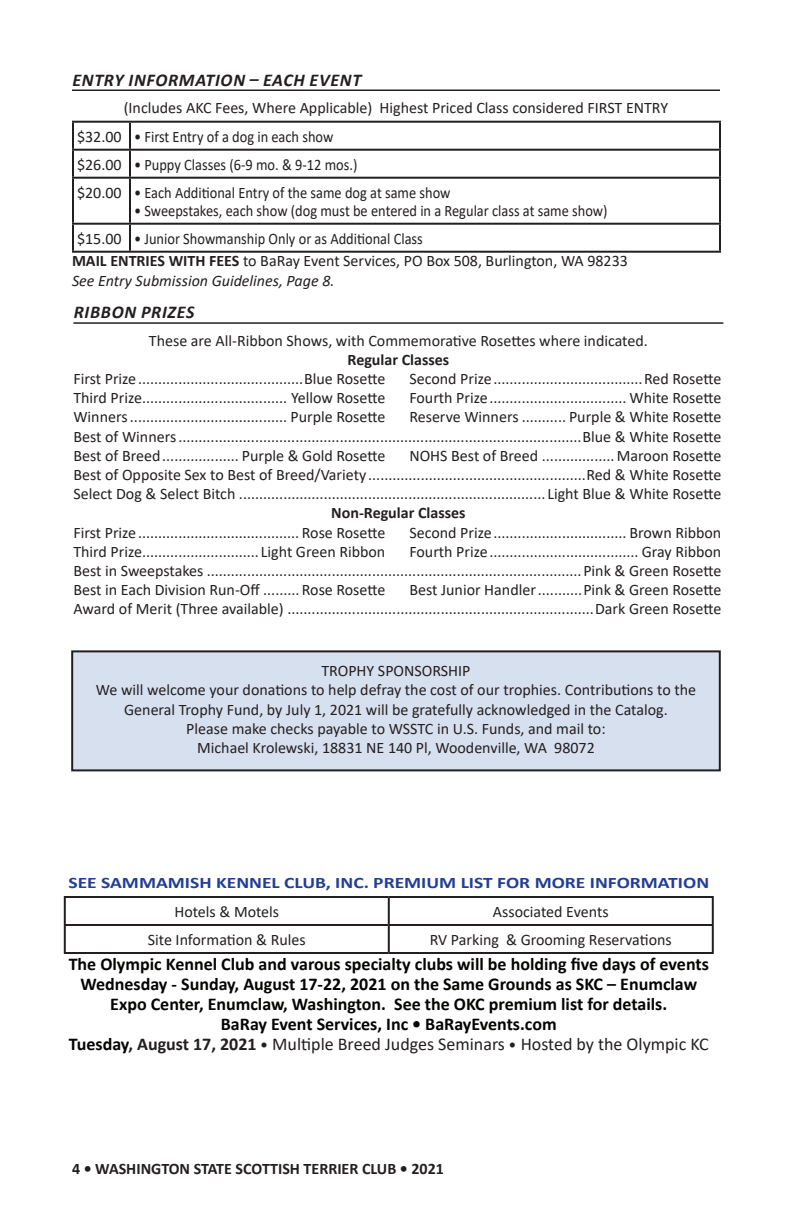
<style>
.page{position:relative;width:792px;height:1224px;background:#fff}
.page>*{position:absolute;margin:0;border:0;box-sizing:border-box;transform-origin:0 0}
.MainText27{font:700 18px/20px "Calibri";color:#040503;text-align:center}
.MainText27-2{font:18px "Calibri";color:#231f20}
.PLHeaders{font:italic 700 18px "Calibri";letter-spacing:.04em;color:#231f20}
.MainText27-3{font:16px/19.2px "Calibri";color:#231f20;text-align:center}
.MainText27-4{font:16px "Calibri";color:#231f20;scale:.9 1}
.MainText13{font:16px "Calibri";color:#231f20}
.MainText27-5{font:700 16px "Calibri";color:#231f20}
.MainText27-6{font:700 16px "Calibri";color:#223e96;scale:1.22 1}
.MainText27-7{font:italic 16px "Calibri";color:#231f20}
.s1{font-weight:700}
.s2{font-weight:700;color:#040503}
.s3{font-size:16px}
</style>
<div class="page">
<hr style="left:72px;top:90px;width:648px;height:1px;background:#231f20">
<hr style="left:72px;top:121px;width:58px;height:2px;background:#231f20">
<hr style="left:72px;top:123px;width:2px;height:26px;background:#231f20">
<hr style="left:130px;top:121px;width:591px;height:2px;background:#231f20">
<hr style="left:129px;top:123px;width:2px;height:26px;background:#231f20">
<hr style="left:719px;top:123px;width:2px;height:26px;background:#231f20">
<hr style="left:72px;top:149px;width:58px;height:2px;background:#231f20">
<hr style="left:72px;top:151px;width:2px;height:26px;background:#231f20">
<hr style="left:130px;top:149px;width:591px;height:2px;background:#231f20">
<hr style="left:129px;top:151px;width:2px;height:26px;background:#231f20">
<hr style="left:719px;top:151px;width:2px;height:26px;background:#231f20">
<hr style="left:72px;top:177px;width:58px;height:2px;background:#231f20">
<hr style="left:72px;top:179px;width:2px;height:44px;background:#231f20">
<hr style="left:130px;top:177px;width:591px;height:2px;background:#231f20">
<hr style="left:129px;top:179px;width:2px;height:44px;background:#231f20">
<hr style="left:719px;top:179px;width:2px;height:44px;background:#231f20">
<hr style="left:72px;top:223px;width:58px;height:2px;background:#231f20">
<hr style="left:72px;top:225px;width:2px;height:26px;background:#231f20">
<hr style="left:130px;top:223px;width:591px;height:2px;background:#231f20">
<hr style="left:129px;top:225px;width:2px;height:26px;background:#231f20">
<hr style="left:719px;top:225px;width:2px;height:26px;background:#231f20">
<hr style="left:72px;top:251px;width:58px;height:2px;background:#231f20">
<hr style="left:130px;top:251px;width:591px;height:2px;background:#231f20">
<hr style="left:73px;top:322px;width:650px;height:2px;background:#231f20">
<div style="left:72px;top:651px;width:648px;height:119px;background:#d7e0ef"></div>
<div style="left:71px;top:650px;width:650px;height:121px;border:2px solid #231f20"></div>
<hr style="left:64px;top:896px;width:325px;height:2px;background:#231f20">
<hr style="left:64px;top:898px;width:2px;height:26px;background:#231f20">
<hr style="left:389px;top:896px;width:325px;height:2px;background:#231f20">
<hr style="left:388px;top:898px;width:2px;height:26px;background:#231f20">
<hr style="left:712px;top:898px;width:2px;height:26px;background:#231f20">
<hr style="left:64px;top:924px;width:325px;height:2px;background:#231f20">
<hr style="left:64px;top:926px;width:2px;height:26px;background:#231f20">
<hr style="left:389px;top:924px;width:325px;height:2px;background:#231f20">
<hr style="left:388px;top:926px;width:2px;height:26px;background:#231f20">
<hr style="left:712px;top:926px;width:2px;height:26px;background:#231f20">
<hr style="left:64px;top:952px;width:325px;height:2px;background:#231f20">
<hr style="left:389px;top:952px;width:325px;height:2px;background:#231f20">
<p class="PLHeaders" style="left:72px;top:67px;width:291px">ENTRY INFORMATION – EACH EVENT</p>
<p class="MainText27-3" style="left:124px;top:97px;width:546px">(Includes AKC Fees, Where Applicable) Highest Priced Class considered FIRST ENTRY</p>
<p class="MainText27-3" style="left:77px;top:126px;width:46px">$32.00</p>
<p class="MainText27-4" style="left:134px;top:125px;width:223px">• First Entry of a dog in each show</p>
<p class="MainText27-3" style="left:77px;top:154px;width:46px">$26.00</p>
<p class="MainText27-4" style="left:134px;top:153px;width:250px">• Puppy Classes (6-9 mo. &amp; 9-12 mos.)</p>
<p class="MainText27-3" style="left:77px;top:182px;width:46px">$20.00</p>
<p class="MainText27-4" style="left:134px;top:181px;width:353px">• Each Additional Entry of the same dog at same show</p>
<p class="MainText27-4" style="left:134px;top:199px;width:528px">• Sweepstakes, each show (dog must be entered in a Regular class at same show)</p>
<p class="MainText27-3" style="left:77px;top:228px;width:46px">$15.00</p>
<p class="MainText27-4" style="left:134px;top:227px;width:322px">• Junior Showmanship Only or as Additional Class</p>
<p class="MainText27-3" style="left:72px;top:251px;width:557px"><span class="s1">MAIL ENTRIES WITH FEES</span> to BaRay Event Services, PO Box 508, Burlington, WA 98233</p>
<p class="MainText27-7" style="left:72px;top:269px;width:264px">See Entry Submission Guidelines, Page 8.</p>
<p class="PLHeaders" style="left:74px;top:300px;width:122px">RIBBON PRIZES</p>
<p class="MainText13" style="left:149px;top:329px;width:500px">These are All-Ribbon Shows, with Commemorative Rosettes where indicated.</p>
<p class="MainText27-5" style="left:348px;top:348px;width:103px">Regular Classes</p>
<p class="MainText27-3" style="left:73px;top:369px;width:314px">First Prize.........................................Blue Rosette</p>
<p class="MainText27-3" style="left:409px;top:369px;width:314px">Second Prize.....................................Red Rosette</p>
<p class="MainText27-3" style="left:73px;top:388px;width:314px">Third Prize.................................... Yellow Rosette</p>
<p class="MainText27-3" style="left:409px;top:388px;width:314px">Fourth Prize.................................. White Rosette</p>
<p class="MainText27-3" style="left:73px;top:407px;width:314px">Winners....................................... Purple Rosette</p>
<p class="MainText27-3" style="left:409px;top:407px;width:314px">Reserve Winners ........... Purple &amp; White Rosette</p>
<p class="MainText27-3" style="left:73px;top:426px;width:650px">Best of Winners....................................................................................................Blue &amp; White Rosette</p>
<p class="MainText27-3" style="left:73px;top:445px;width:314px">Best of Breed................... Purple &amp; Gold Rosette</p>
<p class="MainText27-3" style="left:409px;top:445px;width:314px">NOHS Best of Breed .................. Maroon Rosette</p>
<p class="MainText27-3" style="left:73px;top:465px;width:650px">Best of Opposite Sex to Best of Breed/Variety ......................................................Red &amp; White Rosette</p>
<p class="MainText27-3" style="left:73px;top:484px;width:650px">Select Dog &amp; Select Bitch ............................................................................ Light Blue &amp; White Rosette</p>
<p class="MainText27-5" style="left:331px;top:502px;width:136px">Non-Regular Classes</p>
<p class="MainText27-3" style="left:73px;top:522px;width:314px">First Prize........................................ Rose Rosette</p>
<p class="MainText27-3" style="left:409px;top:522px;width:313px">Second Prize................................. Brown Ribbon</p>
<p class="MainText27-3" style="left:73px;top:541px;width:313px">Third Prize............................. Light Green Ribbon</p>
<p class="MainText27-3" style="left:409px;top:541px;width:313px">Fourth Prize..................................... Gray Ribbon</p>
<p class="MainText27-3" style="left:73px;top:561px;width:650px">Best in Sweepstakes .............................................................................................Pink &amp; Green Rosette</p>
<p class="MainText13" style="left:73px;top:579px;width:314px">Best in Each Division Run-Off ......... Rose Rosette</p>
<p class="MainText13" style="left:409px;top:579px;width:314px">Best Junior Handler...........Pink &amp; Green Rosette</p>
<p class="MainText27-3" style="left:73px;top:599px;width:650px">Award of Merit (Three available) ............................................................................Dark Green Rosette</p>
<p class="MainText27-3" style="left:321px;top:661px;width:151px">TROPHY SPONSORSHIP</p>
<p class="MainText27-3" style="left:96px;top:680px;width:602px">We will welcome your donations to help defray the cost of our trophies. Contributions to the<br>General Trophy Fund, by July 1, 2021 will be gratefully acknowledged in the Catalog.</p>
<p class="MainText27-3" style="left:186px;top:718px;width:421px">Please make checks payable to WSSTC in U.S. Funds, and mail to:</p>
<p class="MainText27-3" style="left:197px;top:738px;width:399px">Michael Krolewski, 18831 NE 140 Pl, Woodenville, WA 98072</p>
<p class="MainText27-6" style="left:68px;top:871px;width:527px">SEE SAMMAMISH KENNEL CLUB, INC. PREMIUM LIST FOR MORE INFORMATION</p>
<p class="MainText27-3" style="left:174px;top:902px;width:106px">Hotels &amp; Motels</p>
<p class="MainText27-3" style="left:493px;top:902px;width:117px">Associated Events</p>
<p class="MainText27-3" style="left:148px;top:930px;width:159px">Site Information &amp; Rules</p>
<p class="MainText27-3" style="left:430px;top:930px;width:244px">RV Parking &amp; Grooming Reservations</p>
<p class="MainText27" style="left:69px;top:954px;width:642px">The Olympic Kennel Club and varous specialty clubs will be holding five days of events<br>Wednesday - Sunday, August 17-22, 2021 on the Same Grounds as SKC – Enumclaw<br>Expo Center, Enumclaw, Washington. See the OKC premium list for details.</p>
<p class="MainText27" style="left:221px;top:1014px;width:337px">BaRay Event Services, Inc • BaRayEvents.com</p>
<p class="MainText27-2" style="left:69px;top:1032px;width:641px"><span class="s2">Tuesday</span><span class="s1">, August 17, 2021</span> <span class="s3">•</span> Multiple Breed Judges Seminars <span class="s3">•</span> Hosted by the Olympic KC</p>
<p class="MainText27-5" style="left:72px;top:1157px;width:373px">4 • WASHINGTON STATE SCOTTISH TERRIER CLUB • 2021</p>
</div>
